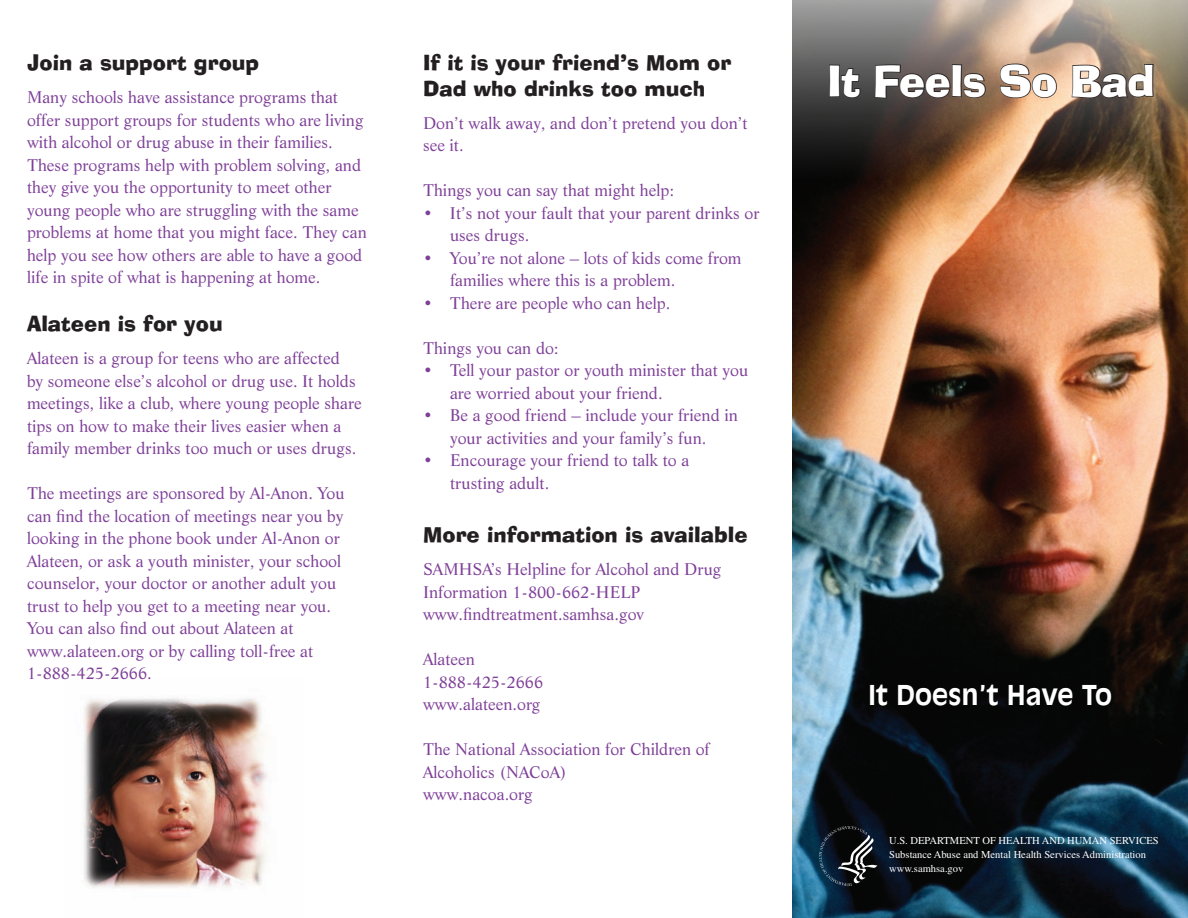
<style>
.page{position:relative;width:1188px;height:918px;background:#fff}
.page>*{position:absolute;margin:0;border:0;box-sizing:border-box;transform-origin:0 0}
.t1{font:42px "Ad Lib BT";letter-spacing:-.02em;color:#fff}
.t2{font:700 27px "Incised 901 BT";color:#fff}
.heads{font:21px/25.2px "Ad Lib BT";color:#231f20}
.body{font:16.5px/22.5px "Life BT";color:#7e3f98}
.bullets{font:16.5px/22.5px "Life BT";color:#7e3f98}
.t3{font:10.5px "Times";color:#fff}
</style>
<div class="page">
<img style="left:792px;top:0;width:396px;height:918px">
<svg style="left:819px;top:826px;width:58px;height:60px;background:#273039"></svg>
<img style="left:84px;top:698px;width:184px;height:190px">
<svg style="left:828px;top:64px;width:33px;height:35px"></svg>
<svg style="left:874px;top:63px;width:113px;height:36px;background:#594d48"></svg>
<svg style="left:999px;top:63px;width:59px;height:36px;background:#b08c70"></svg>
<svg style="left:1071px;top:63px;width:83px;height:36px;background:#7e6d5f"></svg>
<p class="heads" style="left:27px;top:50px;width:234px">Join a support group</p>
<p class="body" style="left:27px;top:86px;width:341px">Many schools have assistance programs that offer support groups for students who are living with alcohol or drug abuse in their families.<br>These programs help with problem solving, and they give you the opportunity to meet other young people who are struggling with the same problems at home that you might face. They can help you see how others are able to have a good life in spite of what is happening at home.</p>
<p class="heads" style="left:27px;top:311px;width:197px">Alateen is for you</p>
<p class="body" style="left:27px;top:346px;width:336px">Alateen is a group for teens who are affected<br>by someone else’s alcohol or drug use. It holds meetings, like a club, where young people share tips on how to make their lives easier when a family member drinks too much or uses drugs.</p>
<p class="body" style="left:27px;top:481px;width:319px">The meetings are sponsored by Al-Anon. You can find the location of meetings near you by looking in the phone book under Al-Anon or Alateen, or ask a youth minister, your school counselor, your doctor or another adult you trust to help you get to a meeting near you.<br>You can also find out about Alateen at www.alateen.org or by calling toll-free at 1-888-425-2666.</p>
<p class="heads" style="left:423px;top:50px;width:310px">If it is your friend’s Mom or<br>Dad who drinks too much</p>
<p class="body" style="left:423px;top:111px;width:326px">Don’t walk away, and don’t pretend you don’t see it.</p>
<p class="body" style="left:423px;top:178px;width:253px">Things you can say that might help:</p>
<p class="bullets" style="left:450px;top:201px;width:311px;text-indent:-27px">• It’s not your fault that your parent drinks or uses drugs.</p>
<p class="bullets" style="left:450px;top:246px;width:293px;text-indent:-27px">• You’re not alone – lots of kids come from families where this is a problem.</p>
<p class="bullets" style="left:423px;top:291px;width:249px">• There are people who can help.</p>
<p class="body" style="left:423px;top:336px;width:137px">Things you can do:</p>
<p class="bullets" style="left:450px;top:358px;width:300px;text-indent:-27px">• Tell your pastor or youth minister that you are worried about your friend.</p>
<p class="bullets" style="left:423px;top:403px;width:316px;text-align:center">• Be a good friend – include your friend in your activities and your family’s fun.</p>
<p class="bullets" style="left:450px;top:448px;width:241px;text-indent:-27px">• Encourage your friend to talk to a trusting adult.</p>
<p class="heads" style="left:423px;top:522px;width:326px">More information is available</p>
<p class="body" style="left:423px;top:558px;width:300px">SAMHSA’s Helpline for Alcohol and Drug<br>Information 1-800-662-HELP</p>
<p class="body" style="left:423px;top:603px;width:223px">www.findtreatment.samhsa.gov</p>
<p class="body" style="left:423px;top:648px;width:122px">Alateen<br>1-888-425-2666</p>
<p class="body" style="left:423px;top:693px;width:119px">www.alateen.org</p>
<p class="body" style="left:423px;top:738px;width:288px">The National Association for Children of<br>Alcoholics (NACoA)<br>www.nacoa.org</p>
<p class="t1" style="left:827px;top:54px;width:329px">It Feels So Bad</p>
<p class="t2" style="left:868px;top:679px;width:245px">It Doesn’t Have To</p>
<p class="t3" style="left:889px;top:835px;width:271px">U.S. DEPARTMENT OF HEALTH AND HUMAN SERVICES</p>
<p class="t3" style="left:889px;top:849px;width:258px">Substance Abuse and Mental Health Services Administration</p>
<p class="t3" style="left:889px;top:863px;width:76px">www.samhsa.gov</p>
</div>
